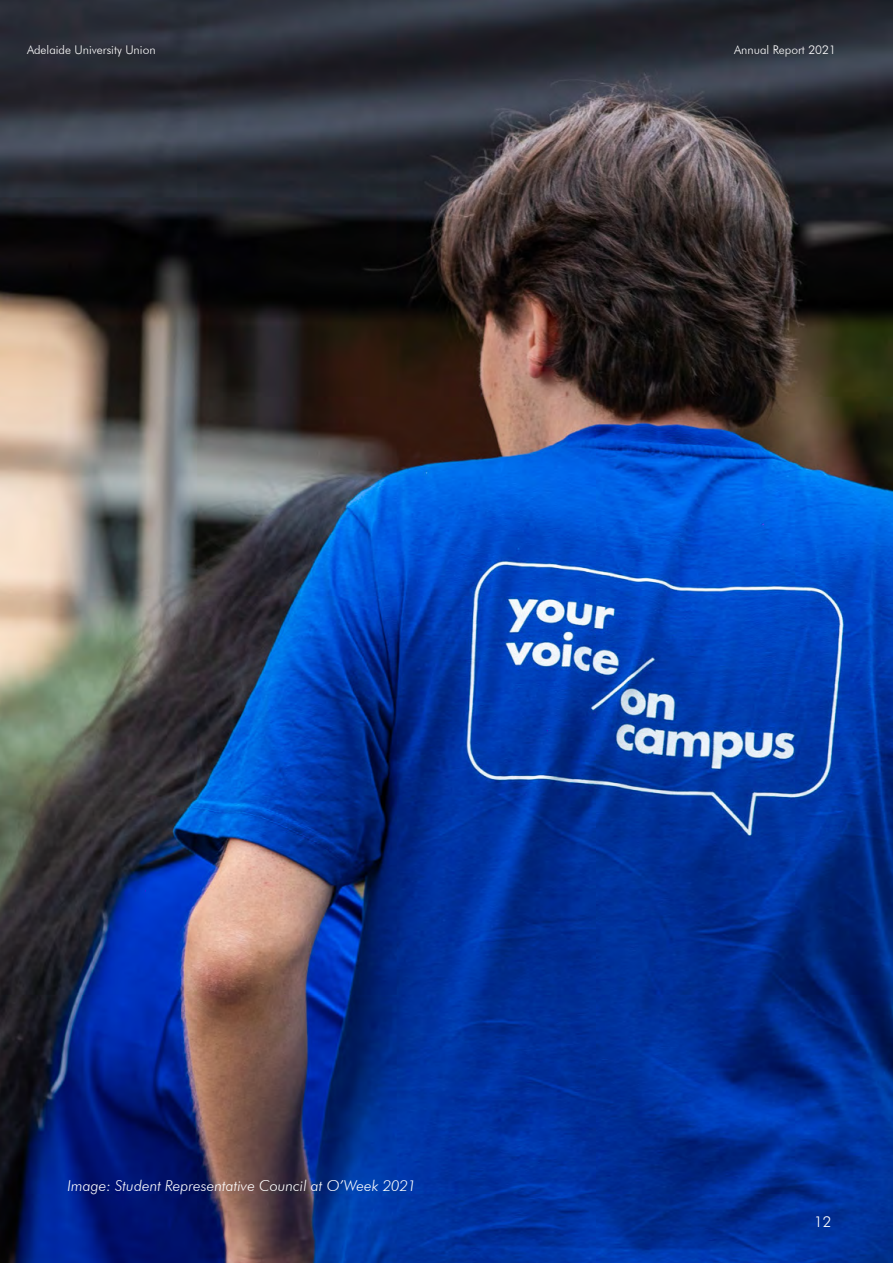
<style>
.page{position:relative;width:893px;height:1263px;background:#fff}
.page>*{position:absolute;margin:0;border:0;box-sizing:border-box;transform-origin:0 0}
.Body_-_justified{font:italic 300 15px "Futura BT";color:#fff}
.t1{font:300 15px "Futura BT";color:#fff}
.Header_-_right{font:300 12px "Futura BT";color:#fff}
</style>
<div class="page">
<img style="left:0;top:0;width:893px;height:1263px">
<p class="Header_-_right" style="left:27px;top:42px;width:130px">Adelaide University Union</p>
<p class="Header_-_right" style="left:734px;top:42px;width:103px">Annual Report 2021</p>
<p class="Body_-_justified" style="left:68px;top:1176px;width:350px">Image: Student Representative Council at O’Week 2021</p>
<p class="t1" style="left:814px;top:1213px;width:19px">12</p>
</div>
